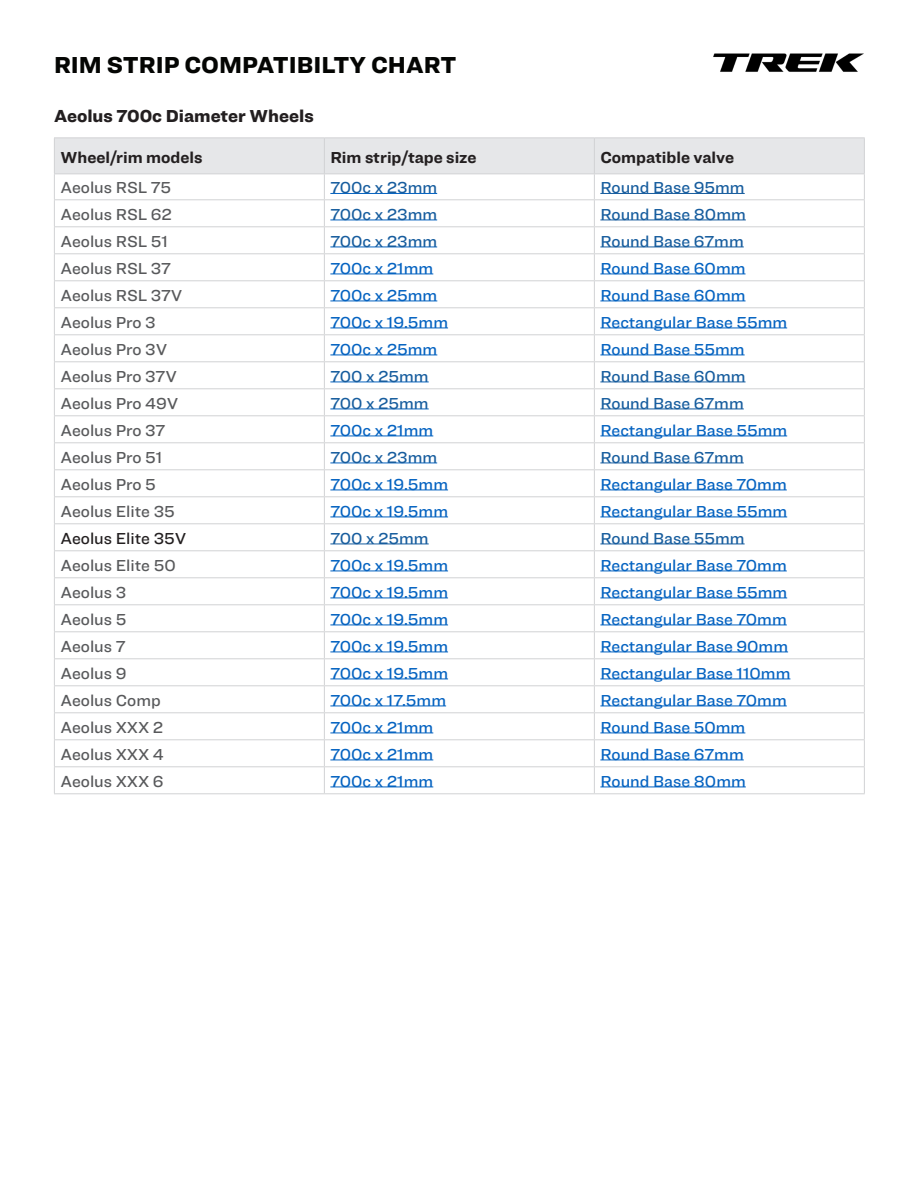
<style>
.page{position:relative;width:918px;height:1188px;background:#fff}
.page>*{position:absolute;margin:0;border:0;box-sizing:border-box;transform-origin:0 0}
.t1{font:900 24px "Ringside";color:#040503}
.t2{font:900 18px "Ringside";color:#231f20}
.t3{font:500 16.5px "Ringside";color:#0563c1}
.t4{font:500 16.5px "Ringside";color:#58595b}
.t5{font:500 16.5px "Ringside";color:#175d9e}
.t6{font:700 16.5px "Ringside";color:#231f20}
.t7{font:500 16.5px "Ringside";color:#231f20}
</style>
<div class="page">
<img style="left:713px;top:53px;width:151px;height:19px">
<hr style="left:54px;top:137px;width:270px;height:1px;background:#d1d2d4">
<hr style="left:324px;top:137px;width:270px;height:1px;background:#d1d2d4">
<hr style="left:594px;top:137px;width:271px;height:1px;background:#d1d2d4">
<svg style="left:54px;top:138px;width:811px;height:655px"></svg>
<hr style="left:54px;top:793px;width:270px;height:1px;background:#d1d2d4">
<hr style="left:324px;top:793px;width:270px;height:1px;background:#d1d2d4">
<hr style="left:594px;top:793px;width:271px;height:1px;background:#d1d2d4">
<hr style="left:330px;top:193px;width:107px;height:1px;background:#0563c1">
<hr style="left:600px;top:193px;width:145px;height:1px;background:#175d9e">
<hr style="left:330px;top:220px;width:107px;height:1px;background:#0563c1">
<hr style="left:600px;top:220px;width:146px;height:1px;background:#175d9e">
<hr style="left:330px;top:247px;width:107px;height:1px;background:#0563c1">
<hr style="left:600px;top:247px;width:144px;height:1px;background:#175d9e">
<hr style="left:330px;top:274px;width:103px;height:1px;background:#0563c1">
<hr style="left:600px;top:274px;width:146px;height:1px;background:#0563c1">
<hr style="left:330px;top:301px;width:107px;height:1px;background:#0563c1">
<hr style="left:600px;top:301px;width:146px;height:1px;background:#0563c1">
<hr style="left:330px;top:328px;width:118px;height:1px;background:#0563c1">
<hr style="left:600px;top:328px;width:187px;height:1px;background:#0563c1">
<hr style="left:330px;top:355px;width:107px;height:1px;background:#0563c1">
<hr style="left:600px;top:355px;width:145px;height:1px;background:#0563c1">
<hr style="left:330px;top:382px;width:99px;height:1px;background:#0563c1">
<hr style="left:600px;top:382px;width:146px;height:1px;background:#175d9e">
<hr style="left:330px;top:409px;width:99px;height:1px;background:#0563c1">
<hr style="left:600px;top:409px;width:144px;height:1px;background:#175d9e">
<hr style="left:330px;top:436px;width:103px;height:1px;background:#0563c1">
<hr style="left:600px;top:436px;width:187px;height:1px;background:#0563c1">
<hr style="left:330px;top:463px;width:107px;height:1px;background:#0563c1">
<hr style="left:600px;top:463px;width:144px;height:1px;background:#175d9e">
<hr style="left:330px;top:490px;width:118px;height:1px;background:#0563c1">
<hr style="left:600px;top:490px;width:187px;height:1px;background:#0563c1">
<hr style="left:330px;top:517px;width:118px;height:1px;background:#0563c1">
<hr style="left:600px;top:517px;width:187px;height:1px;background:#0563c1">
<hr style="left:330px;top:544px;width:99px;height:1px;background:#175d9e">
<hr style="left:600px;top:544px;width:145px;height:1px;background:#175d9e">
<hr style="left:330px;top:571px;width:118px;height:1px;background:#0563c1">
<hr style="left:600px;top:571px;width:187px;height:1px;background:#0563c1">
<hr style="left:330px;top:598px;width:118px;height:1px;background:#0563c1">
<hr style="left:600px;top:598px;width:187px;height:1px;background:#0563c1">
<hr style="left:330px;top:625px;width:118px;height:1px;background:#0563c1">
<hr style="left:600px;top:625px;width:187px;height:1px;background:#0563c1">
<hr style="left:330px;top:652px;width:118px;height:1px;background:#0563c1">
<hr style="left:600px;top:652px;width:188px;height:1px;background:#0563c1">
<hr style="left:330px;top:679px;width:118px;height:1px;background:#0563c1">
<hr style="left:600px;top:679px;width:190px;height:1px;background:#0563c1">
<hr style="left:330px;top:706px;width:116px;height:1px;background:#0563c1">
<hr style="left:600px;top:706px;width:187px;height:1px;background:#0563c1">
<hr style="left:330px;top:733px;width:103px;height:1px;background:#0563c1">
<hr style="left:600px;top:733px;width:145px;height:1px;background:#0563c1">
<hr style="left:330px;top:760px;width:103px;height:1px;background:#0563c1">
<hr style="left:600px;top:760px;width:144px;height:1px;background:#0563c1">
<hr style="left:330px;top:787px;width:103px;height:1px;background:#0563c1">
<hr style="left:600px;top:787px;width:146px;height:1px;background:#0563c1">
<p class="t1" style="left:54px;top:47px;width:404px">RIM STRIP COMPATIBILTY CHART</p>
<p class="t2" style="left:54px;top:103px;width:261px">Aeolus 700c Diameter Wheels</p>
<p class="t6" style="left:60px;top:145px;width:144px">Wheel/rim models</p>
<p class="t6" style="left:330px;top:145px;width:148px">Rim strip/tape size</p>
<p class="t6" style="left:600px;top:145px;width:135px">Compatible valve</p>
<p class="t4" style="left:60px;top:176px;width:112px">Aeolus RSL 75</p>
<p class="t5" style="left:330px;top:176px;width:108px">700c x 23mm</p>
<p class="t5" style="left:600px;top:176px;width:146px">Round Base 95mm</p>
<p class="t4" style="left:60px;top:202px;width:113px">Aeolus RSL 62</p>
<p class="t5" style="left:330px;top:202px;width:108px">700c x 23mm</p>
<p class="t5" style="left:600px;top:202px;width:147px">Round Base 80mm</p>
<p class="t4" style="left:60px;top:229px;width:109px">Aeolus RSL 51</p>
<p class="t5" style="left:330px;top:229px;width:108px">700c x 23mm</p>
<p class="t5" style="left:600px;top:229px;width:145px">Round Base 67mm</p>
<p class="t4" style="left:60px;top:256px;width:112px">Aeolus RSL 37</p>
<p class="t3" style="left:330px;top:256px;width:104px">700c x 21mm</p>
<p class="t3" style="left:600px;top:256px;width:147px">Round Base 60mm</p>
<p class="t4" style="left:60px;top:283px;width:124px">Aeolus RSL 37V</p>
<p class="t3" style="left:330px;top:283px;width:108px">700c x 25mm</p>
<p class="t3" style="left:600px;top:283px;width:147px">Round Base 60mm</p>
<p class="t4" style="left:60px;top:310px;width:97px">Aeolus Pro 3</p>
<p class="t3" style="left:330px;top:310px;width:119px">700c x 19.5mm</p>
<p class="t3" style="left:600px;top:310px;width:188px">Rectangular Base 55mm</p>
<p class="t4" style="left:60px;top:337px;width:109px">Aeolus Pro 3V</p>
<p class="t3" style="left:330px;top:337px;width:108px">700c x 25mm</p>
<p class="t3" style="left:600px;top:337px;width:146px">Round Base 55mm</p>
<p class="t4" style="left:60px;top:364px;width:118px">Aeolus Pro 37V</p>
<p class="t5" style="left:330px;top:364px;width:100px">700 x 25mm</p>
<p class="t5" style="left:600px;top:364px;width:147px">Round Base 60mm</p>
<p class="t4" style="left:60px;top:391px;width:120px">Aeolus Pro 49V</p>
<p class="t5" style="left:330px;top:391px;width:100px">700 x 25mm</p>
<p class="t5" style="left:600px;top:391px;width:145px">Round Base 67mm</p>
<p class="t4" style="left:60px;top:418px;width:107px">Aeolus Pro 37</p>
<p class="t3" style="left:330px;top:418px;width:104px">700c x 21mm</p>
<p class="t3" style="left:600px;top:418px;width:188px">Rectangular Base 55mm</p>
<p class="t4" style="left:60px;top:445px;width:104px">Aeolus Pro 51</p>
<p class="t5" style="left:330px;top:445px;width:108px">700c x 23mm</p>
<p class="t5" style="left:600px;top:445px;width:145px">Round Base 67mm</p>
<p class="t4" style="left:60px;top:472px;width:97px">Aeolus Pro 5</p>
<p class="t3" style="left:330px;top:472px;width:119px">700c x 19.5mm</p>
<p class="t3" style="left:600px;top:472px;width:188px">Rectangular Base 70mm</p>
<p class="t4" style="left:60px;top:499px;width:116px">Aeolus Elite 35</p>
<p class="t3" style="left:330px;top:499px;width:119px">700c x 19.5mm</p>
<p class="t3" style="left:600px;top:499px;width:188px">Rectangular Base 55mm</p>
<p class="t7" style="left:60px;top:526px;width:128px">Aeolus Elite 35V</p>
<p class="t5" style="left:330px;top:526px;width:100px">700 x 25mm</p>
<p class="t5" style="left:600px;top:526px;width:146px">Round Base 55mm</p>
<p class="t4" style="left:60px;top:553px;width:117px">Aeolus Elite 50</p>
<p class="t3" style="left:330px;top:553px;width:119px">700c x 19.5mm</p>
<p class="t3" style="left:600px;top:553px;width:188px">Rectangular Base 70mm</p>
<p class="t4" style="left:60px;top:580px;width:68px">Aeolus 3</p>
<p class="t3" style="left:330px;top:580px;width:119px">700c x 19.5mm</p>
<p class="t3" style="left:600px;top:580px;width:188px">Rectangular Base 55mm</p>
<p class="t4" style="left:60px;top:607px;width:68px">Aeolus 5</p>
<p class="t3" style="left:330px;top:607px;width:119px">700c x 19.5mm</p>
<p class="t3" style="left:600px;top:607px;width:188px">Rectangular Base 70mm</p>
<p class="t4" style="left:60px;top:634px;width:67px">Aeolus 7</p>
<p class="t3" style="left:330px;top:634px;width:119px">700c x 19.5mm</p>
<p class="t3" style="left:600px;top:634px;width:189px">Rectangular Base 90mm</p>
<p class="t4" style="left:60px;top:661px;width:68px">Aeolus 9</p>
<p class="t3" style="left:330px;top:661px;width:119px">700c x 19.5mm</p>
<p class="t3" style="left:600px;top:661px;width:192px">Rectangular Base 110mm</p>
<p class="t4" style="left:60px;top:688px;width:102px">Aeolus Comp</p>
<p class="t3" style="left:330px;top:688px;width:117px">700c x 17.5mm</p>
<p class="t3" style="left:600px;top:688px;width:188px">Rectangular Base 70mm</p>
<p class="t4" style="left:60px;top:715px;width:105px">Aeolus XXX 2</p>
<p class="t3" style="left:330px;top:715px;width:104px">700c x 21mm</p>
<p class="t3" style="left:600px;top:715px;width:147px">Round Base 50mm</p>
<p class="t4" style="left:60px;top:742px;width:105px">Aeolus XXX 4</p>
<p class="t3" style="left:330px;top:742px;width:104px">700c x 21mm</p>
<p class="t3" style="left:600px;top:742px;width:145px">Round Base 67mm</p>
<p class="t4" style="left:60px;top:769px;width:105px">Aeolus XXX 6</p>
<p class="t3" style="left:330px;top:769px;width:104px">700c x 21mm</p>
<p class="t3" style="left:600px;top:769px;width:147px">Round Base 80mm</p>
</div>
